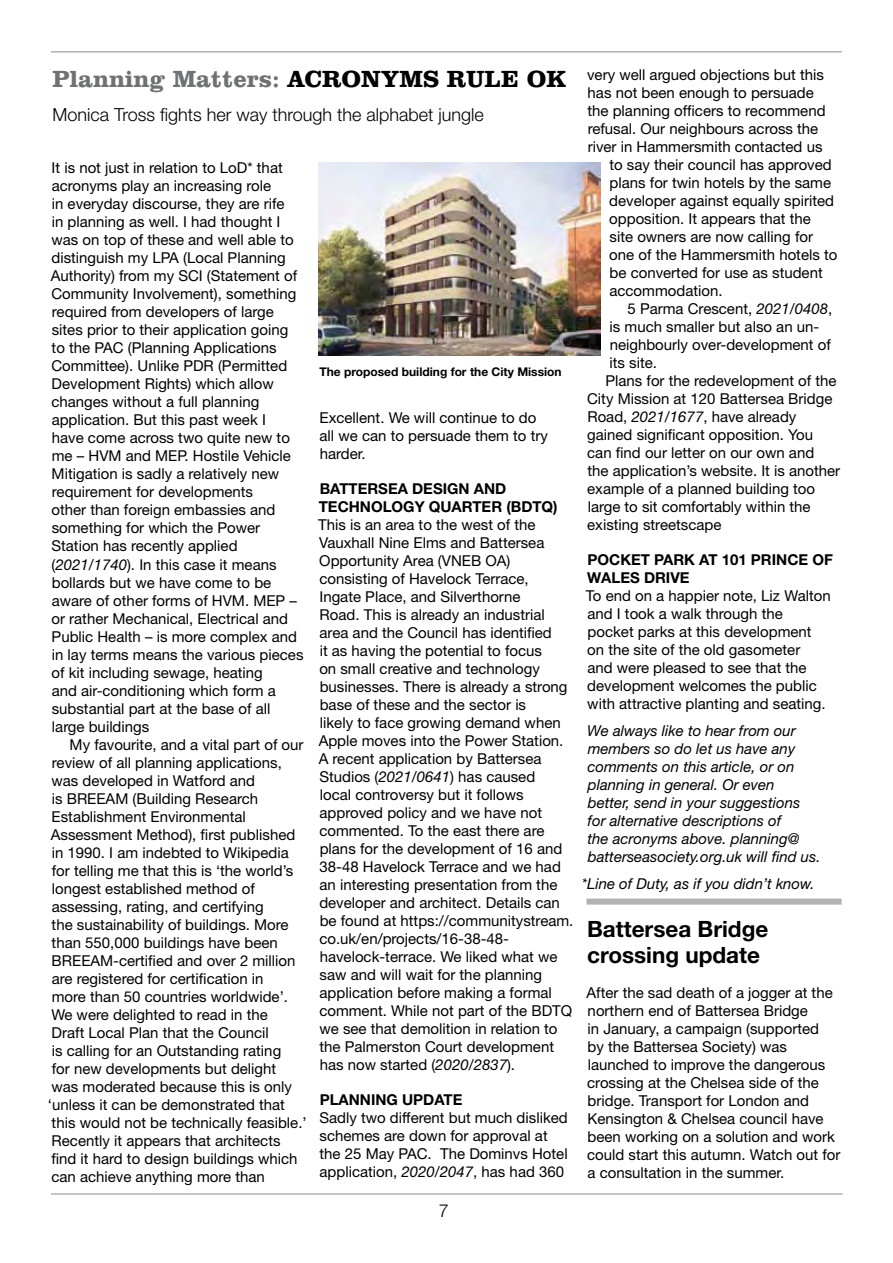
<style>
.page{position:relative;width:893px;height:1263px;background:#fff}
.page>*{position:absolute;margin:0;border:0;box-sizing:border-box;transform-origin:0 0}
.t1{font:700 24px "Clarendon BT";color:#707172}
.t2{font:700 22.5px/25.5px "Helvetica Neue";color:#000}
.t3{font:300 18px "Helvetica Neue";color:#000}
.t4{font:15px/18px "Helvetica Neue";color:#000}
.t5{font:italic 15px/18px "Helvetica Neue";color:#000}
.t6{font:700 15px/18px "Helvetica Neue";color:#000}
.t7{font:700 12px "Helvetica Neue";color:#000}
.s1{color:#000}
.s2{font-style:italic}
</style>
<div class="page">
<hr style="left:51px;top:1193px;width:792px;height:2px;background:#b1b3b4">
<hr style="left:51px;top:51px;width:791px;height:2px;background:#b1b3b4">
<div style="left:586px;top:899px;width:256px;height:6px;background:#b1b3b4"></div>
<img style="left:319px;top:162px;width:281px;height:193px">
<h1 class="t1" style="left:52px;top:64px;width:515px">Planning Matters: <span class="s1">ACRONYMS RULE OK</span></h1>
<p class="t3" style="left:52px;top:104px;width:433px">Monica Tross fights her way through the alphabet jungle</p>
<p class="t4" style="left:51px;top:159px;width:254px">It is not just in relation to LoD* that acronyms play an increasing role<br>in everyday discourse, they are rife<br>in planning as well. I had thought I was on top of these and well able to distinguish my LPA (Local Planning Authority) from my SCI (Statement of Community Involvement), something required from developers of large sites prior to their application going to the PAC (Planning Applications Committee). Unlike PDR (Permitted Development Rights) which allow changes without a full planning application. But this past week I<br>have come across two quite new to me – HVM and MEP. Hostile Vehicle Mitigation is sadly a relatively new requirement for developments<br>other than foreign embassies and something for which the Power Station has recently applied (<span class="s2">2021/1740</span>). In this case it means bollards but we have come to be aware of other forms of HVM. MEP – or rather Mechanical, Electrical and Public Health – is more complex and in lay terms means the various pieces of kit including sewage, heating<br>and air-conditioning which form a substantial part at the base of all large buildings</p>
<p class="t4" style="left:48px;top:735px;width:260px;text-indent:22px">My favourite, and a vital part of our review of all planning applications, was developed in Watford and<br>is BREEAM (Building Research Establishment Environmental Assessment Method), first published in 1990. I am indebted to Wikipedia for telling me that this is ‘the world’s longest established method of assessing, rating, and certifying<br>the sustainability of buildings. More than 550,000 buildings have been BREEAM-certified and over 2 million are registered for certification in<br>more than 50 countries worldwide’.<br>We were delighted to read in the<br>Draft Local Plan that the Council<br>is calling for an Outstanding rating<br>for new developments but delight<br>was moderated because this is only ‘unless it can be demonstrated that this would not be technically feasible.’ Recently it appears that architects<br>find it hard to design buildings which can achieve anything more than</p>
<p class="t7" style="left:319px;top:364px;width:244px">The proposed building for the City Mission</p>
<p class="t4" style="left:320px;top:408px;width:230px">Excellent. We will continue to do all we can to persuade them to try harder.</p>
<p class="t6" style="left:319px;top:479px;width:240px">BATTERSEA DESIGN AND<br>TECHNOLOGY QUARTER (BDTQ)</p>
<p class="t4" style="left:318px;top:516px;width:257px">This is an area to the west of the Vauxhall Nine Elms and Battersea Opportunity Area (VNEB OA) consisting of Havelock Terrace,<br>Ingate Place, and Silverthorne<br>Road. This is already an industrial area and the Council has identified<br>it as having the potential to focus<br>on small creative and technology businesses. There is already a strong base of these and the sector is<br>likely to face growing demand when Apple moves into the Power Station.<br>A recent application by Battersea Studios (<span class="s2">2021/0641</span>) has caused<br>local controversy but it follows approved policy and we have not commented. To the east there are plans for the development of 16 and 38-48 Havelock Terrace and we had an interesting presentation from the developer and architect. Details can be found at https://communitystream. co.uk/en/projects/16-38-48- havelock-terrace. We liked what we saw and will wait for the planning application before making a formal comment. While not part of the BDTQ we see that demolition in relation to the Palmerston Court development has now started (<span class="s2">2020/2837</span>).</p>
<p class="t6" style="left:320px;top:1091px;width:144px">PLANNING UPDATE</p>
<p class="t4" style="left:319px;top:1109px;width:250px">Sadly two different but much disliked schemes are down for approval at the 25 May PAC. The Dominvs Hotel application, <span class="s2">2020/2047</span>, has had 360</p>
<p class="t3" style="left:439px;top:1199px;width:12px">7</p>
<p class="t4" style="left:587px;top:65px;width:238px">very well argued objections but this</p>
<p class="t4" style="left:588px;top:83px;width:228px">has not been enough to persuade</p>
<p class="t4" style="left:587px;top:101px;width:240px">the planning officers to recommend</p>
<p class="t4" style="left:588px;top:119px;width:232px">refusal. Our neighbours across the</p>
<p class="t4" style="left:588px;top:137px;width:236px">river in Hammersmith contacted us</p>
<p class="t4" style="left:609px;top:155px;width:224px">to say their council has approved</p>
<p class="t4" style="left:610px;top:173px;width:223px">plans for twin hotels by the same</p>
<p class="t4" style="left:609px;top:191px;width:226px">developer against equally spirited</p>
<p class="t4" style="left:609px;top:209px;width:203px">opposition. It appears that the</p>
<p class="t4" style="left:609px;top:227px;width:205px">site owners are now calling for</p>
<p class="t4" style="left:609px;top:245px;width:230px">one of the Hammersmith hotels to</p>
<p class="t4" style="left:610px;top:263px;width:215px">be converted for use as student</p>
<p class="t4" style="left:609px;top:281px;width:115px">accommodation.</p>
<p class="t4" style="left:627px;top:299px;width:206px">5 Parma Crescent, <span class="s2">2021/0408</span>,</p>
<p class="t4" style="left:610px;top:317px;width:211px">is much smaller but also an un-</p>
<p class="t4" style="left:610px;top:335px;width:223px">neighbourly over-development of</p>
<p class="t4" style="left:610px;top:353px;width:49px">its site.</p>
<p class="t4" style="left:605px;top:371px;width:233px">Plans for the redevelopment of the</p>
<p class="t4" style="left:587px;top:389px;width:247px">City Mission at 120 Battersea Bridge</p>
<p class="t4" style="left:587px;top:407px;width:210px">Road, <span class="s2">2021/1677</span>, have already</p>
<p class="t4" style="left:587px;top:425px;width:227px">gained significant opposition. You</p>
<p class="t4" style="left:587px;top:443px;width:228px">can find our letter on our own and</p>
<p class="t4" style="left:587px;top:461px;width:254px">the application’s website. It is another</p>
<p class="t4" style="left:587px;top:479px;width:229px">example of a planned building too</p>
<p class="t4" style="left:588px;top:497px;width:224px">large to sit comfortably within the</p>
<p class="t4" style="left:587px;top:515px;width:136px">existing streetscape</p>
<p class="t6" style="left:587px;top:550px;width:247px">POCKET PARK AT 101 PRINCE OF<br>WALES DRIVE</p>
<p class="t4" style="left:586px;top:587px;width:246px">To end on a happier note, Liz Walton and I took a walk through the pocket parks at this development<br>on the site of the old gasometer<br>and were pleased to see that the development welcomes the public with attractive planting and seating.</p>
<p class="t5" style="left:587px;top:722px;width:235px">We always like to hear from our members so do let us have any comments on this article, or on planning in general. Or even<br>better, send in your suggestions for alternative descriptions of<br>the acronyms above. planning@ batterseasociety.org.uk will find us.</p>
<p class="t5" style="left:582px;top:875px;width:234px">*Line of Duty, as if you didn’t know.</p>
<h2 class="t2" style="left:587px;top:916px;width:183px">Battersea Bridge crossing update</h2>
<p class="t4" style="left:587px;top:983px;width:255px">After the sad death of a jogger at the northern end of Battersea Bridge<br>in January, a campaign (supported<br>by the Battersea Society) was launched to improve the dangerous crossing at the Chelsea side of the bridge. Transport for London and Kensington &amp; Chelsea council have been working on a solution and work could start this autumn. Watch out for a consultation in the summer.</p>
</div>
